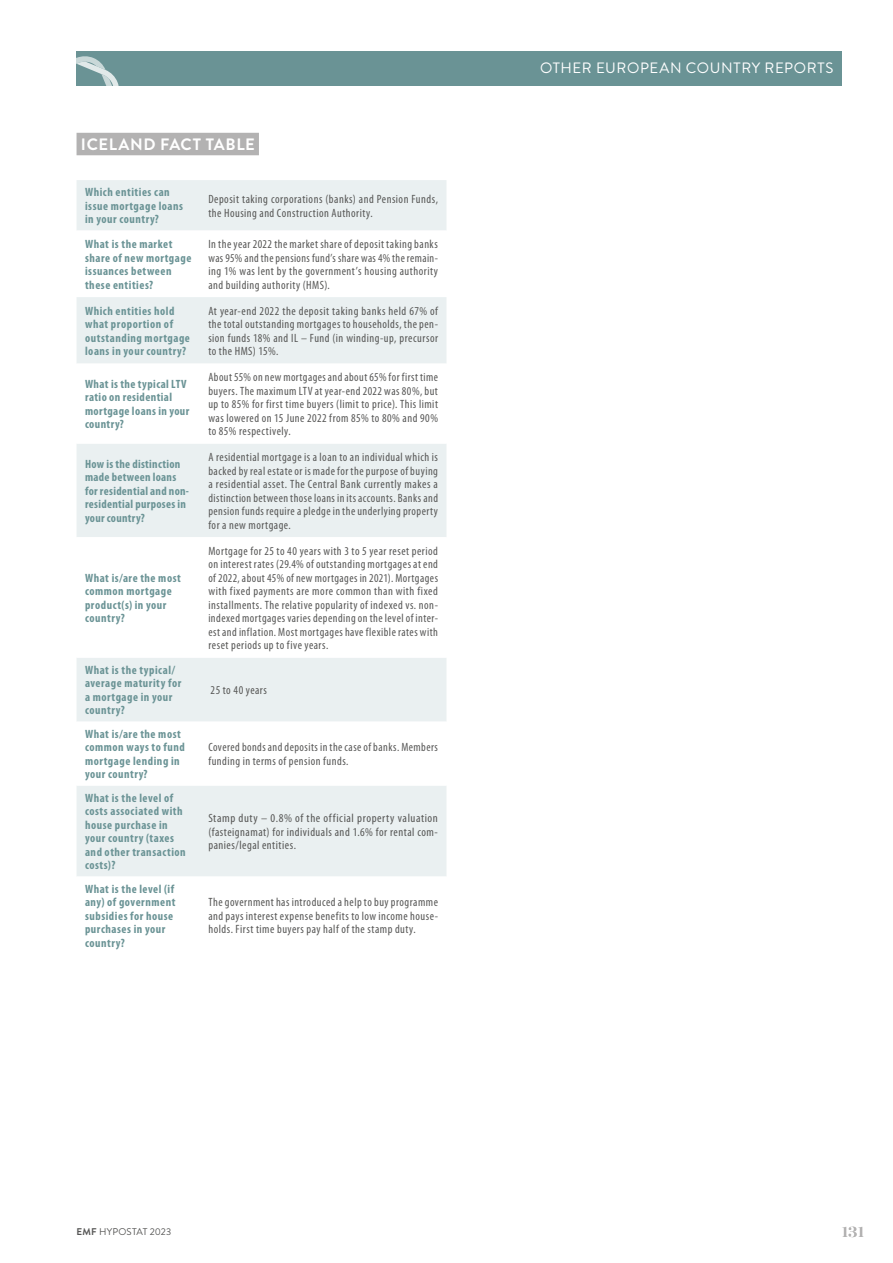
<style>
.page{position:relative;width:893px;height:1263px;background:#fff}
.page>*{position:absolute;margin:0;border:0;box-sizing:border-box;transform-origin:0 0}
.t1{font:700 16.5px "Brandon Grotesque";letter-spacing:.035em;color:#fff}
.t2{font:500 16.5px "Majesti Banner";color:#b3b2b2}
.t3{font:15px "Brandon Grotesque";letter-spacing:.04em;color:#fff}
.t4{font:condensed 12px/13.5px "Myriad Pro";letter-spacing:.04em;color:#575756;text-align:justify}
.t5{font:700 condensed 12px/13.5px "Myriad Pro";letter-spacing:.045em;color:#6a9395}
.t6{font:700 condensed 12px/13.5px "Myriad Pro";letter-spacing:.025em;color:#6a9395}
.t7{font:9.75px "Brandon Grotesque";letter-spacing:.01em;color:#575756}
.s1{font-weight:700}
</style>
<div class="page">
<div style="left:77px;top:133px;width:182px;height:22px;background:#b3b2b2"></div>
<div style="left:77px;top:180px;width:369px;height:50px;background:#eaf0f1"></div>
<svg style="left:77px;top:297px;width:369px;height:579px;fill:#eaf0f1"></svg>
<div style="left:76px;top:51px;width:766px;height:34px;background:#6a9395"></div>
<svg style="left:76px;top:56px;width:43px;height:29px"></svg>
<h1 class="t1" style="left:81px;top:133px;width:175px">ICELAND FACT TABLE</h1>
<p class="t5" style="left:85px;top:186px;width:100px">Which entities can issue mortgage loans in your country?</p>
<p class="t4" style="left:208px;top:193px;width:231px">Deposit taking corporations (banks) and Pension Funds, the Housing and Construction Authority.</p>
<p class="t5" style="left:85px;top:237px;width:108px">What is the market share of new mortgage issuances between these entities?</p>
<p class="t4" style="left:208px;top:238px;width:231px">In the year 2022 the market share of deposit taking banks was 95% and the pensions fund’s share was 4% the remain&shy;ing 1% was lent by the government’s housing authority and building authority (HMS).</p>
<p class="t5" style="left:85px;top:304px;width:106px">Which entities hold what proportion of outstanding mortgage loans in your country?</p>
<p class="t4" style="left:208px;top:304px;width:231px">At year-end 2022 the deposit taking banks held 67% of the total outstanding mortgages to households, the pen&shy;sion funds 18% and IL – Fund (in winding-up, precursor to the HMS) 15%.</p>
<p class="t5" style="left:85px;top:377px;width:106px">What is the typical LTV ratio on residential mortgage loans in your country?</p>
<p class="t4" style="left:208px;top:371px;width:231px">About 55% on new mortgages and about 65% for first time buyers. The maximum LTV at year-end 2022 was 80%, but up to 85% for first time buyers (limit to price). This limit was lowered on 15 June 2022 from 85% to 80% and 90% to 85% respectively.</p>
<p class="t6" style="left:85px;top:457px;width:106px">How is the distinction made between loans for residential and non&shy;residential purposes in your country?</p>
<p class="t4" style="left:208px;top:451px;width:231px">A residential mortgage is a loan to an individual which is backed by real estate or is made for the purpose of buying a residential asset. The Central Bank currently makes a distinction between those loans in its accounts. Banks and pension funds require a pledge in the underlying property for a new mortgage.</p>
<p class="t5" style="left:85px;top:571px;width:97px">What is/are the most common mortgage product(s) in your country?</p>
<p class="t5" style="left:85px;top:663px;width:98px">What is the typical/ average maturity for a mortgage in your country?</p>
<p class="t5" style="left:85px;top:727px;width:101px">What is/are the most common ways to fund mortgage lending in your country?</p>
<p class="t5" style="left:85px;top:791px;width:102px">What is the level of costs associated with house purchase in your country (taxes and other transaction costs)?</p>
<p class="t5" style="left:85px;top:882px;width:92px">What is the level (if any) of government subsidies for house purchases in your country?</p>
<p class="t4" style="left:208px;top:544px;width:231px">Mortgage for 25 to 40 years with 3 to 5 year reset period on interest rates (29.4% of outstanding mortgages at end of 2022, about 45% of new mortgages in 2021). Mortgages with fixed payments are more common than with fixed installments. The relative popularity of indexed vs. non&shy;indexed mortgages varies depending on the level of inter&shy;est and inflation. Most mortgages have flexible rates with reset periods up to five years.</p>
<p class="t4" style="left:211px;top:684px;width:58px">25 to 40 years</p>
<p class="t4" style="left:208px;top:741px;width:231px">Covered bonds and deposits in the case of banks. Members funding in terms of pension funds.</p>
<p class="t4" style="left:208px;top:811px;width:231px">Stamp duty – 0.8% of the official property valuation (fasteignamat) for individuals and 1.6% for rental com&shy;panies/legal entities.</p>
<p class="t4" style="left:208px;top:896px;width:231px">The government has introduced a help to buy programme and pays interest expense benefits to low income house&shy;holds. First time buyers pay half of the stamp duty.</p>
<p class="t3" style="left:540px;top:58px;width:295px">OTHER EUROPEAN COUNTRY REPORTS</p>
<p class="t7" style="left:77px;top:1225px;width:96px"><span class="s1">EMF</span> HYPOSTAT 2023</p>
<h1 class="t2" style="left:842px;top:1221px;width:24px">131</h1>
</div>
